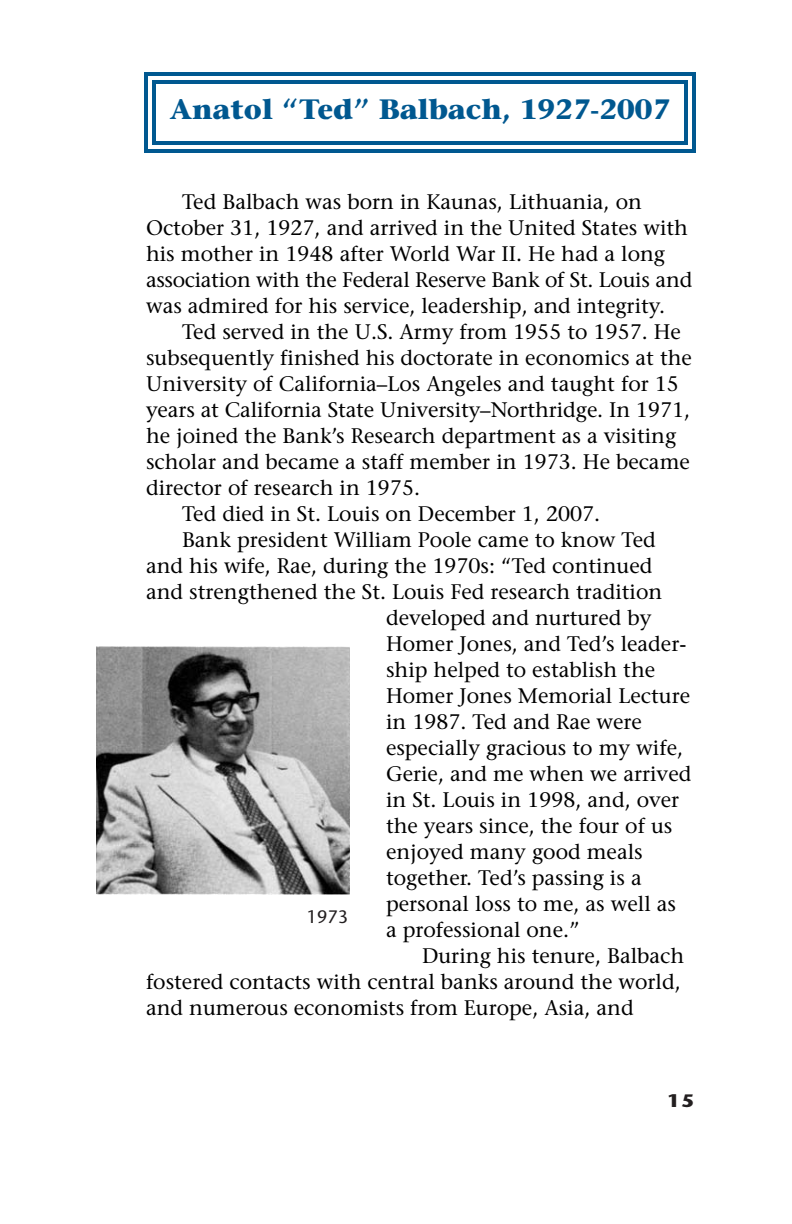
<style>
.page{position:relative;width:792px;height:1224px;background:#fff}
.page>*{position:absolute;margin:0;border:0;box-sizing:border-box;transform-origin:0 0}
.t1{font:700 28px "Stone Serif";color:#005890}
.t2{font:21px/26px "Stone Serif";color:#000}
.t3{font:18px "Stone Sans";color:#231f20}
.t4{font:700 18px "Stone Sans";color:#231f20;scale:1.1 1}
</style>
<div class="page">
<div style="left:144px;top:72px;width:552px;height:81px;border:4px solid #005890"></div>
<div style="left:152px;top:80px;width:536px;height:65px;border:4px solid #005890"></div>
<img style="left:96px;top:646px;width:254px;height:248px">
<h1 class="t1" style="left:170px;top:99px;width:502px">Anatol “Ted” Balbach, 1927-2007</h1>
<p class="t2" style="left:146px;top:191px;width:548px;text-indent:36px">Ted Balbach was born in Kaunas, Lithuania, on October 31, 1927, and arrived in the United States with his mother in 1948 after World War II. He had a long association with the Federal Reserve Bank of St. Louis and was admired for his service, leadership, and integrity.</p>
<p class="t2" style="left:182px;top:321px;width:501px">Ted served in the U.S. Army from 1955 to 1957. He</p>
<p class="t2" style="left:146px;top:347px;width:548px">subsequently finished his doctorate in economics at the</p>
<p class="t2" style="left:146px;top:373px;width:534px">University of California–Los Angeles and taught for 15</p>
<p class="t2" style="left:146px;top:399px;width:546px">years at California State University–Northridge. In 1971,</p>
<p class="t2" style="left:146px;top:425px;width:532px">he joined the Bank’s Research department as a visiting</p>
<p class="t2" style="left:146px;top:451px;width:545px">scholar and became a staff member in 1973. He became</p>
<p class="t2" style="left:146px;top:477px;width:276px">director of research in 1975.</p>
<p class="t2" style="left:182px;top:503px;width:420px">Ted died in St. Louis on December 1, 2007.</p>
<p class="t2" style="left:182px;top:529px;width:475px">Bank president William Poole came to know Ted</p>
<p class="t2" style="left:146px;top:555px;width:508px">and his wife, Rae, during the 1970s: “Ted continued</p>
<p class="t2" style="left:146px;top:581px;width:518px">and strengthened the St. Louis Fed research tradition</p>
<p class="t2" style="left:386px;top:607px;width:267px">developed and nurtured by</p>
<p class="t2" style="left:386px;top:633px;width:302px">Homer Jones, and Ted’s leader-</p>
<p class="t2" style="left:386px;top:659px;width:271px">ship helped to establish the</p>
<p class="t2" style="left:386px;top:685px;width:306px">Homer Jones Memorial Lecture</p>
<p class="t2" style="left:386px;top:711px;width:258px">in 1987. Ted and Rae were</p>
<p class="t2" style="left:386px;top:737px;width:299px">especially gracious to my wife,</p>
<p class="t2" style="left:386px;top:763px;width:307px">Gerie, and me when we arrived</p>
<p class="t2" style="left:386px;top:789px;width:295px">in St. Louis in 1998, and, over</p>
<p class="t2" style="left:386px;top:815px;width:288px">the years since, the four of us</p>
<p class="t2" style="left:386px;top:841px;width:258px">enjoyed many good meals</p>
<p class="t2" style="left:386px;top:867px;width:257px">together. Ted’s passing is a</p>
<p class="t2" style="left:386px;top:893px;width:292px">personal loss to me, as well as</p>
<p class="t2" style="left:386px;top:919px;width:195px">a professional one.”</p>
<p class="t2" style="left:422px;top:945px;width:264px">During his tenure, Balbach</p>
<p class="t2" style="left:146px;top:971px;width:536px">fostered contacts with central banks around the world,</p>
<p class="t2" style="left:146px;top:997px;width:489px">and numerous economists from Europe, Asia, and</p>
<p class="t3" style="left:307px;top:910px;width:43px">1973</p>
<p class="t4" style="left:667px;top:1094px;width:26px">15</p>
</div>
